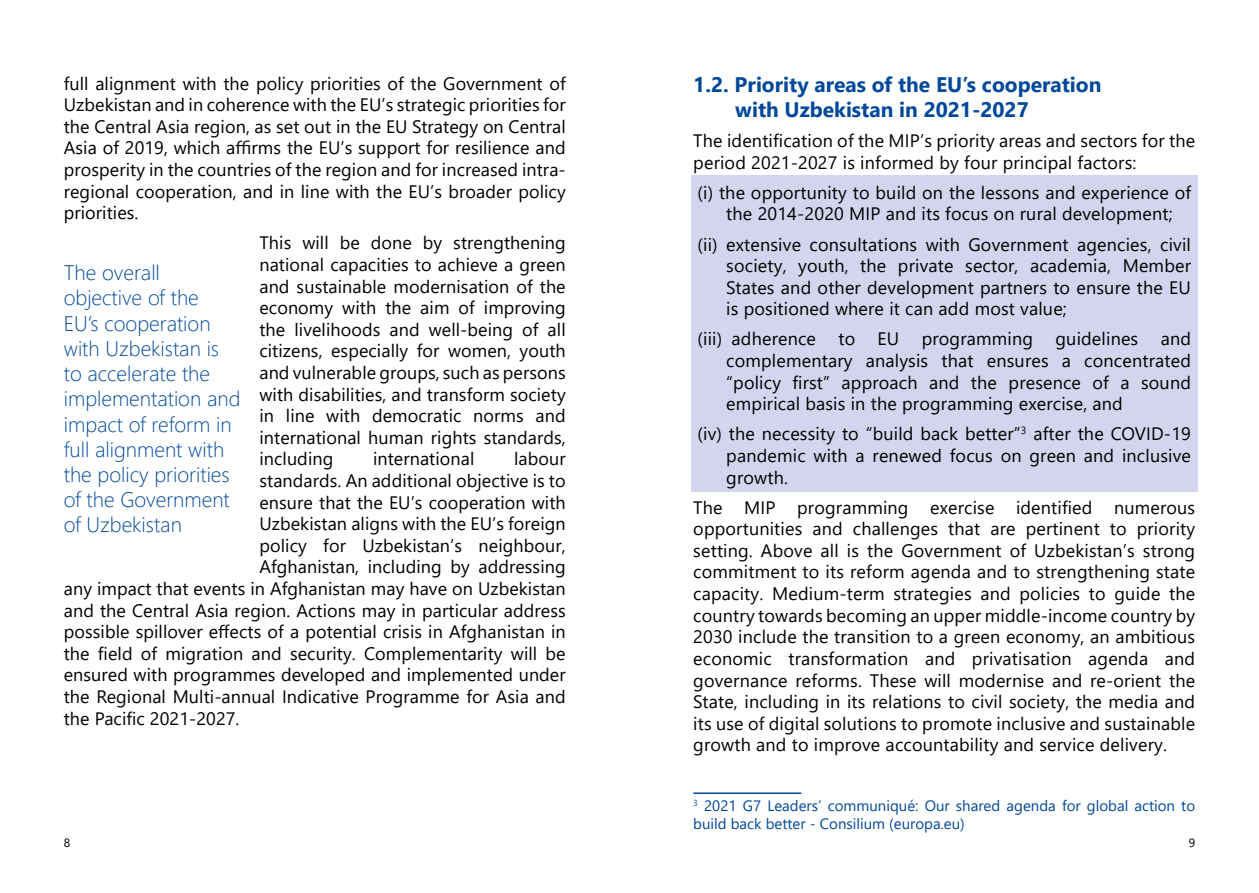
<style>
.page{position:relative;width:1259px;height:893px;background:#fff}
.page>*{position:absolute;margin:0;border:0;box-sizing:border-box;transform-origin:0 0}
.t1{font:300 21px/25.2px "Segoe UI";color:#004899}
.t2{font:700 21px/25.2px "Segoe UI";color:#004899}
.t3{font:18px/21.6px "Segoe UI";letter-spacing:.005em;color:#000;text-align:justify}
.t4{font:15px/18px "Segoe UI";color:#004899}
.t5{font:12px "Segoe UI";color:#000}
</style>
<div class="page">
<div style="left:691px;top:175px;width:506px;height:53px;background:#d2d5ed"></div>
<div style="left:691px;top:227px;width:506px;height:96px;background:#d2d5ed"></div>
<div style="left:691px;top:322px;width:506px;height:96px;background:#d2d5ed"></div>
<div style="left:691px;top:417px;width:506px;height:75px;background:#d2d5ed"></div>
<hr style="left:693px;top:792px;width:108px;height:2px;background:#004899">
<p class="t3" style="left:64px;top:74px;width:503px">full alignment with the policy priorities of the Government of Uzbekistan and in coherence with the EU’s strategic priorities for the Central Asia region, as set out in the EU Strategy on Central Asia of 2019, which affirms the EU’s support for resilience and prosperity in the countries of the region and for increased intra&shy;regional cooperation, and in line with the EU’s broader policy priorities.</p>
<p class="t3" style="left:259px;top:234px;width:308px">This will be done by strengthening national capacities to achieve a green and sustainable modernisation of the economy with the aim of improving the livelihoods and well-being of all citizens, especially for women, youth and vulnerable groups, such as persons with disabilities, and transform society in line with democratic norms and international human rights standards, including</p>
<p class="t1" style="left:64px;top:262px;width:178px">The overall objective of the<br>EU’s cooperation with Uzbekistan is to accelerate the implementation and impact of reform in full alignment with the policy priorities of the Government of Uzbekistan</p>
<p class="t3" style="left:373px;top:450px;width:103px">international</p>
<p class="t3" style="left:514px;top:450px;width:53px">labour</p>
<p class="t3" style="left:259px;top:468px;width:308px">standards. An additional objective is to</p>
<p class="t3" style="left:259px;top:493px;width:308px">ensure that the EU’s cooperation with</p>
<p class="t3" style="left:259px;top:515px;width:308px">Uzbekistan aligns with the EU’s foreign</p>
<p class="t3" style="left:259px;top:536px;width:308px">policy for Uzbekistan’s neighbour,</p>
<p class="t3" style="left:259px;top:558px;width:308px">Afghanistan, including by addressing</p>
<p class="t3" style="left:64px;top:579px;width:503px">any impact that events in Afghanistan may have on Uzbekistan</p>
<p class="t3" style="left:64px;top:601px;width:503px">and the Central Asia region. Actions may in particular address</p>
<p class="t3" style="left:64px;top:619px;width:503px">possible spillover effects of a potential crisis in Afghanistan in</p>
<p class="t3" style="left:64px;top:641px;width:503px">the field of migration and security. Complementarity will be</p>
<p class="t3" style="left:64px;top:666px;width:503px">ensured with programmes developed and implemented under</p>
<p class="t3" style="left:64px;top:687px;width:503px">the Regional Multi-annual Indicative Programme for Asia and</p>
<p class="t3" style="left:64px;top:706px;width:177px">the Pacific 2021-2027.</p>
<p class="t2" style="left:735px;top:70px;width:367px;text-indent:-42px">1.2. Priority areas of the EU’s cooperation with Uzbekistan in 2021-2027</p>
<p class="t3" style="left:693px;top:128px;width:503px">The identification of the MIP’s priority areas and sectors for the period 2021-2027 is informed by four principal factors:</p>
<p class="t3" style="left:697px;top:183px;width:495px;text-align:center">(i) the opportunity to build on the lessons and experience of the 2014-2020 MIP and its focus on rural development;</p>
<p class="t3" style="left:726px;top:235px;width:466px;text-indent:-29px">(ii) extensive consultations with Government agencies, civil society, youth, the private sector, academia, Member States and other development partners to ensure the EU is positioned where it can add most value;</p>
<p class="t3" style="left:726px;top:330px;width:466px;text-indent:-29px">(iii) adherence to EU programming guidelines and complementary analysis that ensures a concentrated “policy first” approach and the presence of a sound empirical basis in the programming exercise, and</p>
<p class="t3" style="left:726px;top:422px;width:466px;text-indent:-29px">(iv) the necessity to “build back better”<sup>3</sup> after the COVID-19 pandemic with a renewed focus on green and inclusive growth.</p>
<p class="t3" style="left:693px;top:495px;width:503px">The MIP programming exercise identified numerous opportunities and challenges that are pertinent to priority setting. Above all is the Government of Uzbekistan’s strong commitment to its reform agenda and to strengthening state capacity. Medium-term strategies and policies to guide the country towards becoming an upper middle-income country by 2030 include the transition to a green economy, an ambitious economic transformation and privatisation agenda and governance reforms. These will modernise and re-orient the State, including in its relations to civil society, the media and its use of digital solutions to promote inclusive and sustainable growth and to improve accountability and service delivery.</p>
<p class="t4" style="left:693px;top:798px;width:503px"><sup>3</sup> 2021 G7 Leaders’ communiqué: Our shared agenda for global action to build back better - Consilium (europa.eu)</p>
<p class="t5" style="left:64px;top:838px;width:8px">8</p>
<p class="t5" style="left:1188px;top:838px;width:8px">9</p>
</div>
